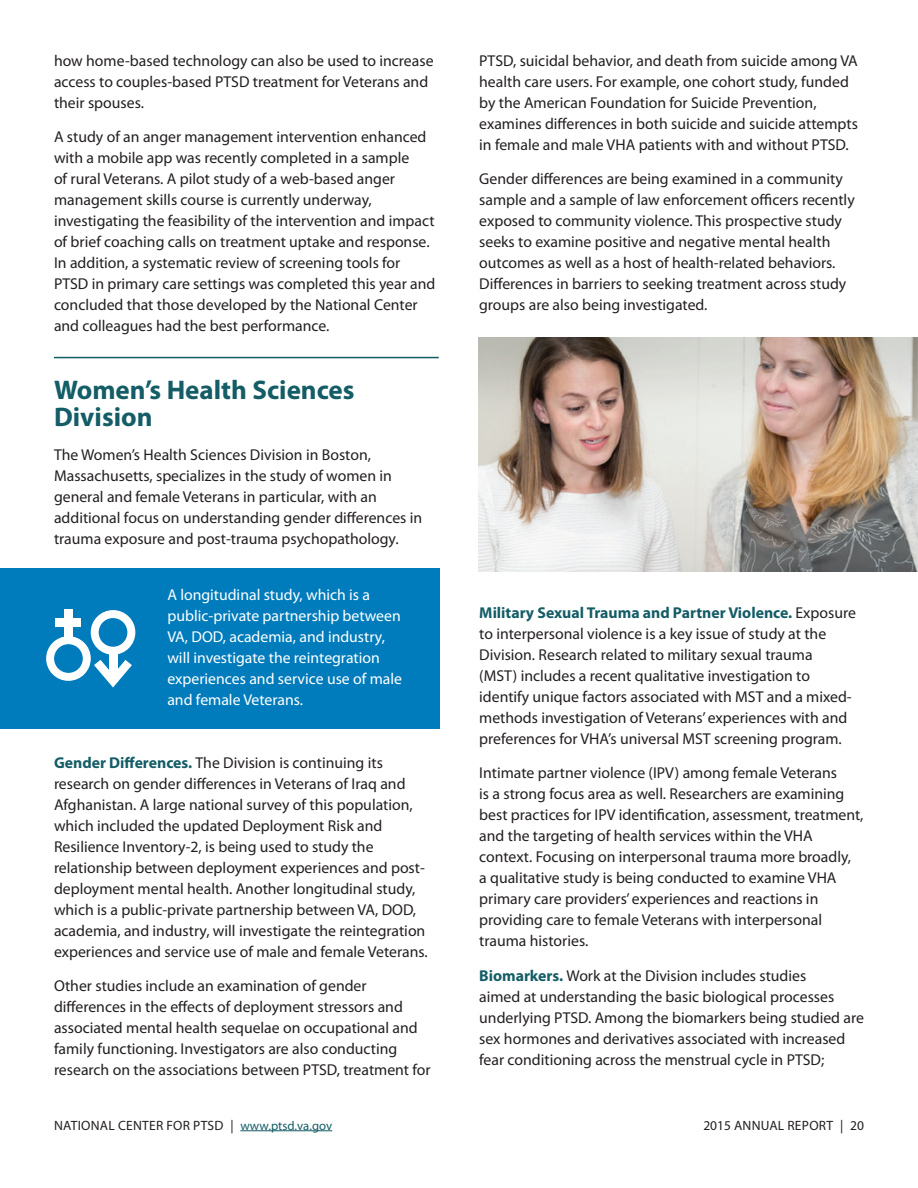
<style>
.page{position:relative;width:918px;height:1188px;background:#fff}
.page>*{position:absolute;margin:0;border:0;box-sizing:border-box;transform-origin:0 0}
.t1{font:700 27px/27px "Myriad Pro";color:#145d66}
.t2{font:15.75px/21px "Myriad Pro";color:#231f20}
.t3{font:15.75px/21px "Myriad Pro";color:#fff}
.t4{font:13.5px "Myriad Pro";letter-spacing:.02em;color:#231f20}
.s1{font-weight:700;color:#145d66}
.s2{font-size:12.75px;color:#145d66}
</style>
<div class="page">
<hr style="left:240px;top:1130px;width:92px;height:1px;background:#145d66">
<hr style="left:54px;top:357px;width:385px;height:1px;background:#145d66">
<img style="left:478px;top:337px;width:440px;height:235px">
<div style="left:0;top:568px;width:440px;height:161px;background:#007cbc"></div>
<div style="left:46px;top:636px;width:45px;height:45px;border:8px solid #fff;border-radius:50%"></div>
<div style="left:64px;top:610px;width:8px;height:32px;background:#fff"></div>
<div style="left:55px;top:619px;width:26px;height:8px;background:#fff"></div>
<div style="left:91px;top:610px;width:44px;height:45px;border:8px solid #fff;border-radius:50%"></div>
<div style="left:109px;top:650px;width:8px;height:32px;background:#fff"></div>
<svg style="left:94px;top:660px;width:38px;height:28px"></svg>
<p class="t2" style="left:54px;top:50px;width:381px">how home-based technology can also be used to increase access to couples-based PTSD treatment for Veterans and their spouses.</p>
<p class="t2" style="left:54px;top:126px;width:383px">A study of an anger management intervention enhanced with a mobile app was recently completed in a sample<br>of rural Veterans. A pilot study of a web-based anger management skills course is currently underway, investigating the feasibility of the intervention and impact of brief coaching calls on treatment uptake and response.<br>In addition, a systematic review of screening tools for PTSD in primary care settings was completed this year and concluded that those developed by the National Center and colleagues had the best performance.</p>
<h3 class="t1" style="left:54px;top:375px;width:302px">Women’s Health Sciences<br>Division</h3>
<p class="t2" style="left:54px;top:444px;width:370px">The Women’s Health Sciences Division in Boston, Massachusetts, specializes in the study of women in general and female Veterans in particular, with an additional focus on understanding gender differences in trauma exposure and post-trauma psychopathology.</p>
<p class="t3" style="left:167px;top:584px;width:236px">A longitudinal study, which is a public-private partnership between<br>VA, DOD, academia, and industry, will investigate the reintegration experiences and service use of male and female Veterans.</p>
<p class="t2" style="left:54px;top:752px;width:375px"><span class="s1">Gender Differences.</span> The Division is continuing its research on gender differences in Veterans of Iraq and Afghanistan. A large national survey of this population, which included the updated Deployment Risk and Resilience Inventory-2, is being used to study the relationship between deployment experiences and post&shy;deployment mental health. Another longitudinal study, which is a public-private partnership between VA, DOD, academia, and industry, will investigate the reintegration experiences and service use of male and female Veterans.</p>
<p class="t2" style="left:54px;top:975px;width:378px">Other studies include an examination of gender differences in the effects of deployment stressors and associated mental health sequelae on occupational and family functioning. Investigators are also conducting research on the associations between PTSD, treatment for</p>
<p class="t2" style="left:479px;top:50px;width:380px">PTSD, suicidal behavior, and death from suicide among VA health care users. For example, one cohort study, funded by the American Foundation for Suicide Prevention, examines differences in both suicide and suicide attempts in female and male VHA patients with and without PTSD.</p>
<p class="t2" style="left:479px;top:168px;width:377px">Gender differences are being examined in a community sample and a sample of law enforcement officers recently exposed to community violence. This prospective study seeks to examine positive and negative mental health outcomes as well as a host of health-related behaviors.<br>Differences in barriers to seeking treatment across study groups are also being investigated.</p>
<p class="t2" style="left:479px;top:602px;width:378px"><span class="s1">Military Sexual Trauma and Partner Violence.</span> Exposure to interpersonal violence is a key issue of study at the Division. Research related to military sexual trauma<br>(MST) includes a recent qualitative investigation to identify unique factors associated with MST and a mixed&shy;methods investigation of Veterans’ experiences with and preferences for VHA’s universal MST screening program.</p>
<p class="t2" style="left:479px;top:762px;width:386px">Intimate partner violence (IPV) among female Veterans<br>is a strong focus area as well. Researchers are examining best practices for IPV identification, assessment, treatment, and the targeting of health services within the VHA context. Focusing on interpersonal trauma more broadly,<br>a qualitative study is being conducted to examine VHA primary care providers’ experiences and reactions in providing care to female Veterans with interpersonal trauma histories.</p>
<p class="t2" style="left:479px;top:965px;width:386px"><span class="s1">Biomarkers.</span> Work at the Division includes studies<br>aimed at understanding the basic biological processes underlying PTSD. Among the biomarkers being studied are sex hormones and derivatives associated with increased fear conditioning across the menstrual cycle in PTSD;</p>
<p class="t4" style="left:54px;top:1117px;width:280px">NATIONAL CENTER FOR PTSD | <span class="s2">www.ptsd.va.gov</span></p>
<p class="t4" style="left:703px;top:1117px;width:162px">2015 ANNUAL REPORT | 20</p>
</div>
